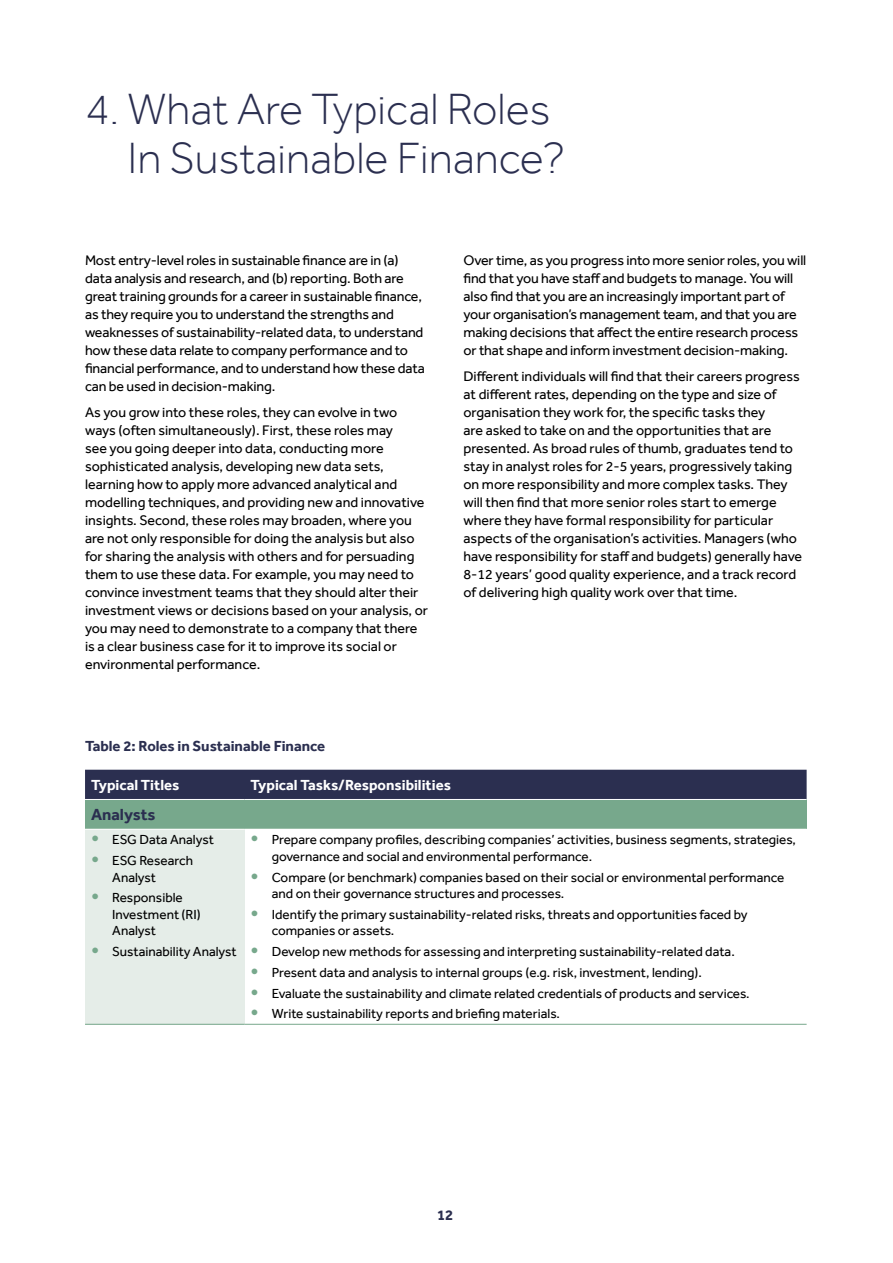
<style>
.page{position:relative;width:893px;height:1263px;background:#fff}
.page>*{position:absolute;margin:0;border:0;box-sizing:border-box;transform-origin:0 0}
.Heading_30pt_blue{font:300 45px/49.5px "Effra";color:#2b2f50}
.Body_space{font:700 16.5px "Effra";color:#2b2f50}
.Sub_3{font:700 15px "Effra";color:#fff}
.Sub_3-2{font:700 15px "Effra";color:#2b2f50}
.Body_space-2{font:14.25px/18px "Effra";color:#000}
.t1{font:13.5px/16.5px "Effra";color:#000}
.s1{font-size:22.5px;color:#77a88c}
</style>
<div class="page">
<div style="left:85px;top:770px;width:722px;height:29px;background:#2b2f50"></div>
<div style="left:85px;top:799px;width:722px;height:30px;background:#77a88c"></div>
<div style="left:85px;top:829px;width:159px;height:195px;background:#e5ede8"></div>
<hr style="left:85px;top:799px;width:159px;height:1px;background:#fff">
<hr style="left:244px;top:799px;width:563px;height:1px;background:#fff">
<hr style="left:85px;top:829px;width:159px;height:1px;background:#fff">
<hr style="left:85px;top:1024px;width:159px;height:1px;background:#77a88c">
<hr style="left:244px;top:1024px;width:563px;height:1px;background:#77a88c">
<p class="Heading_30pt_blue" style="left:128px;top:83px;width:439px;text-indent:-42px">4. What Are Typical Roles<br>In Sustainable Finance?</p>
<p class="Body_space-2" style="left:85px;top:251px;width:341px">Most entry-level roles in sustainable finance are in (a) data analysis and research, and (b) reporting. Both are great training grounds for a career in sustainable finance, as they require you to understand the strengths and weaknesses of sustainability-related data, to understand how these data relate to company performance and to financial performance, and to understand how these data can be used in decision-making.</p>
<p class="Body_space-2" style="left:85px;top:403px;width:345px">As you grow into these roles, they can evolve in two ways (often simultaneously). First, these roles may<br>see you going deeper into data, conducting more sophisticated analysis, developing new data sets, learning how to apply more advanced analytical and modelling techniques, and providing new and innovative insights. Second, these roles may broaden, where you are not only responsible for doing the analysis but also for sharing the analysis with others and for persuading them to use these data. For example, you may need to convince investment teams that they should alter their investment views or decisions based on your analysis, or you may need to demonstrate to a company that there is a clear business case for it to improve its social or environmental performance.</p>
<p class="Sub_3-2" style="left:85px;top:737px;width:242px">Table 2: Roles in Sustainable Finance</p>
<p class="Body_space-2" style="left:463px;top:251px;width:344px">Over time, as you progress into more senior roles, you will find that you have staffand budgets to manage. You will also find that you are an increasingly important part of your organisation’s management team, and that you are making decisions that affect the entire research process or that shape and inform investment decision-making.</p>
<p class="Body_space-2" style="left:463px;top:367px;width:340px">Different individuals will find that their careers progress at different rates, depending on the type and size of organisation they work for, the specific tasks they<br>are asked to take on and the opportunities that are presented. As broad rules of thumb, graduates tend to stay in analyst roles for 2-5 years, progressively taking on more responsibility and more complex tasks. They will then find that more senior roles start to emerge where they have formal responsibility for particular aspects of the organisation’s activities. Managers (who have responsibility for staff and budgets) generally have 8-12 years’ good quality experience, and a track record of delivering high quality work over that time.</p>
<p class="Sub_3" style="left:91px;top:776px;width:90px">Typical Titles</p>
<p class="Sub_3" style="left:250px;top:776px;width:202px">Typical Tasks/Responsibilities</p>
<p class="Body_space" style="left:91px;top:804px;width:66px">Analysts</p>
<p class="t1" style="left:91px;top:831px;width:124px"><span class="s1">•</span> ESG Data Analyst</p>
<p class="t1" style="left:112px;top:852px;width:82px;text-indent:-21px"><span class="s1">•</span> ESG Research<br>Analyst</p>
<p class="t1" style="left:112px;top:889px;width:90px;text-indent:-21px"><span class="s1">•</span> Responsible<br>Investment (RI)<br>Analyst</p>
<p class="t1" style="left:91px;top:943px;width:147px"><span class="s1">•</span> Sustainability Analyst</p>
<p class="t1" style="left:272px;top:831px;width:526px;text-indent:-21px"><span class="s1">•</span> Prepare company profiles, describing companies’ activities, business segments, strategies, governance and social and environmental performance.</p>
<p class="t1" style="left:272px;top:868px;width:514px;text-indent:-21px"><span class="s1">•</span> Compare (or benchmark) companies based on their social or environmental performance and on their governance structures and processes.</p>
<p class="t1" style="left:272px;top:906px;width:477px;text-indent:-21px"><span class="s1">•</span> Identify the primary sustainability-related risks, threats and opportunities faced by companies or assets.</p>
<p class="t1" style="left:250px;top:943px;width:486px"><span class="s1">•</span> Develop new methods for assessing and interpreting sustainability-related data.</p>
<p class="t1" style="left:250px;top:964px;width:453px"><span class="s1">•</span> Present data and analysis to internal groups (e.g. risk, investment, lending).</p>
<p class="t1" style="left:250px;top:984px;width:501px"><span class="s1">•</span> Evaluate the sustainability and climate related credentials of products and services.</p>
<p class="t1" style="left:250px;top:1005px;width:311px"><span class="s1">•</span> Write sustainability reports and briefing materials.</p>
<p class="Sub_3-2" style="left:437px;top:1206px;width:18px">12</p>
</div>
